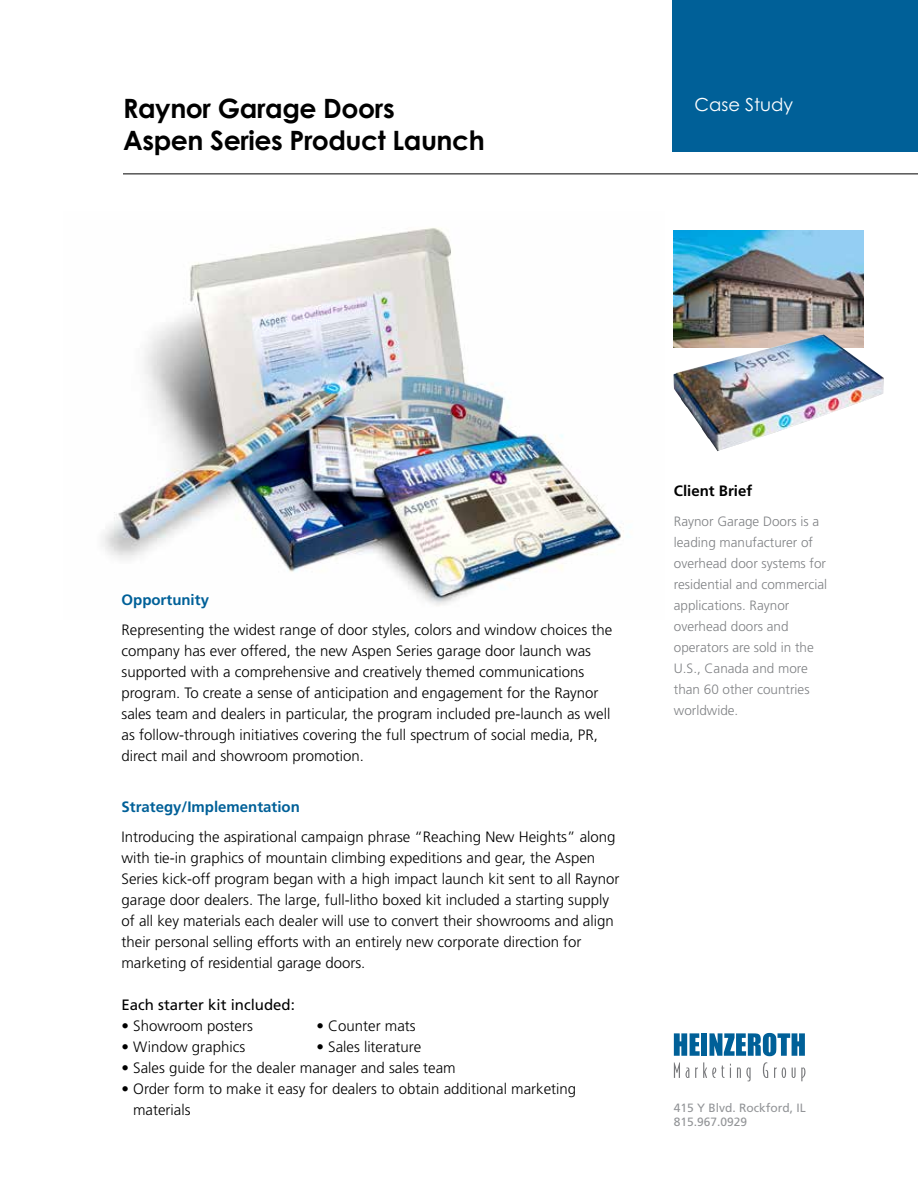
<style>
.page{position:relative;width:918px;height:1188px;background:#fff}
.page>*{position:absolute;margin:0;border:0;box-sizing:border-box;transform-origin:0 0}
.t1{font:700 26.7px/32px "Century Gothic";letter-spacing:-.015em;color:#000}
.t2{font:18px "Century Gothic";color:#fff}
.t3{font:300 15px/21px "Frutiger LT Std";color:#000}
.t4{font:700 15px "Frutiger LT Std";color:#006098}
.t5{font:15px "Frutiger LT Std";color:#000}
.t6{font:700 15px "Frutiger LT Std";color:#000}
.t7{font:300 13.5px/21px "Frutiger LT Std";color:#808285}
.t8{font:12px/14.4px "Frutiger LT Std";color:#939598}
</style>
<div class="page">
<img style="left:102px;top:228px;width:526px;height:378px">
<hr style="left:123px;top:174px;width:795px;height:1px;background:#000">
<div style="left:673px;top:0;width:245px;height:151px;background:#006098"></div>
<svg style="left:674px;top:1033px;width:26px;height:23px"></svg>
<div style="left:701px;top:1033px;width:6px;height:23px;background:#006098"></div>
<svg style="left:709px;top:1033px;width:96px;height:23px"></svg>
<svg style="left:674px;top:1062px;width:6px;height:16px"></svg>
<svg style="left:686px;top:1067px;width:3px;height:11px"></svg>
<svg style="left:695px;top:1062px;width:36px;height:16px"></svg>
<svg style="left:737px;top:1067px;width:14px;height:14px"></svg>
<svg style="left:763px;top:1062px;width:5px;height:16px"></svg>
<svg style="left:774px;top:1068px;width:3px;height:10px"></svg>
<svg style="left:782px;top:1067px;width:4px;height:11px"></svg>
<svg style="left:783px;top:1068px;width:2px;height:9px"></svg>
<svg style="left:792px;top:1067px;width:13px;height:14px"></svg>
<img style="left:673px;top:230px;width:191px;height:104px">
<img style="left:673px;top:334px;width:211px;height:117px">
<h1 class="t1" style="left:123px;top:92px;width:363px">Raynor Garage Doors<br>Aspen Series Product Launch</h1>
<p class="t2" style="left:694px;top:93px;width:100px">Case Study</p>
<p class="t4" style="left:122px;top:591px;width:89px">Opportunity</p>
<p class="t3" style="left:122px;top:620px;width:492px">Representing the widest range of door styles, colors and window choices the company has ever offered, the new Aspen Series garage door launch was supported with a comprehensive and creatively themed communications program. To create a sense of anticipation and engagement for the Raynor sales team and dealers in particular, the program included pre-launch as well as follow-through initiatives covering the full spectrum of social media, PR, direct mail and showroom promotion.</p>
<p class="t4" style="left:122px;top:798px;width:180px">Strategy/Implementation</p>
<p class="t3" style="left:122px;top:827px;width:499px">Introducing the aspirational campaign phrase “Reaching New Heights” along with tie-in graphics of mountain climbing expeditions and gear, the Aspen Series kick-off program began with a high impact launch kit sent to all Raynor garage door dealers. The large, full-litho boxed kit included a starting supply of all key materials each dealer will use to convert their showrooms and align their personal selling efforts with an entirely new corporate direction for marketing of residential garage doors.</p>
<p class="t5" style="left:122px;top:996px;width:175px">Each starter kit included:</p>
<p class="t3" style="left:122px;top:1016px;width:133px">• Showroom posters</p>
<p class="t3" style="left:316px;top:1016px;width:101px">• Counter mats</p>
<p class="t3" style="left:122px;top:1037px;width:125px">• Window graphics</p>
<p class="t3" style="left:316px;top:1037px;width:106px">• Sales literature</p>
<p class="t3" style="left:122px;top:1058px;width:336px">• Sales guide for the dealer manager and sales team</p>
<p class="t3" style="left:133px;top:1079px;width:445px;text-indent:-12px">• Order form to make it easy for dealers to obtain additional marketing materials</p>
<p class="t6" style="left:674px;top:482px;width:80px">Client Brief</p>
<p class="t7" style="left:674px;top:511px;width:155px">Raynor Garage Doors is a leading manufacturer of overhead door systems for residential and commercial applications. Raynor overhead doors and operators are sold in the<br>U.S., Canada and more than 60 other countries worldwide.</p>
<p class="t8" style="left:674px;top:1100px;width:134px">415 Y Blvd. Rockford, IL<br>815.967.0929</p>
</div>
